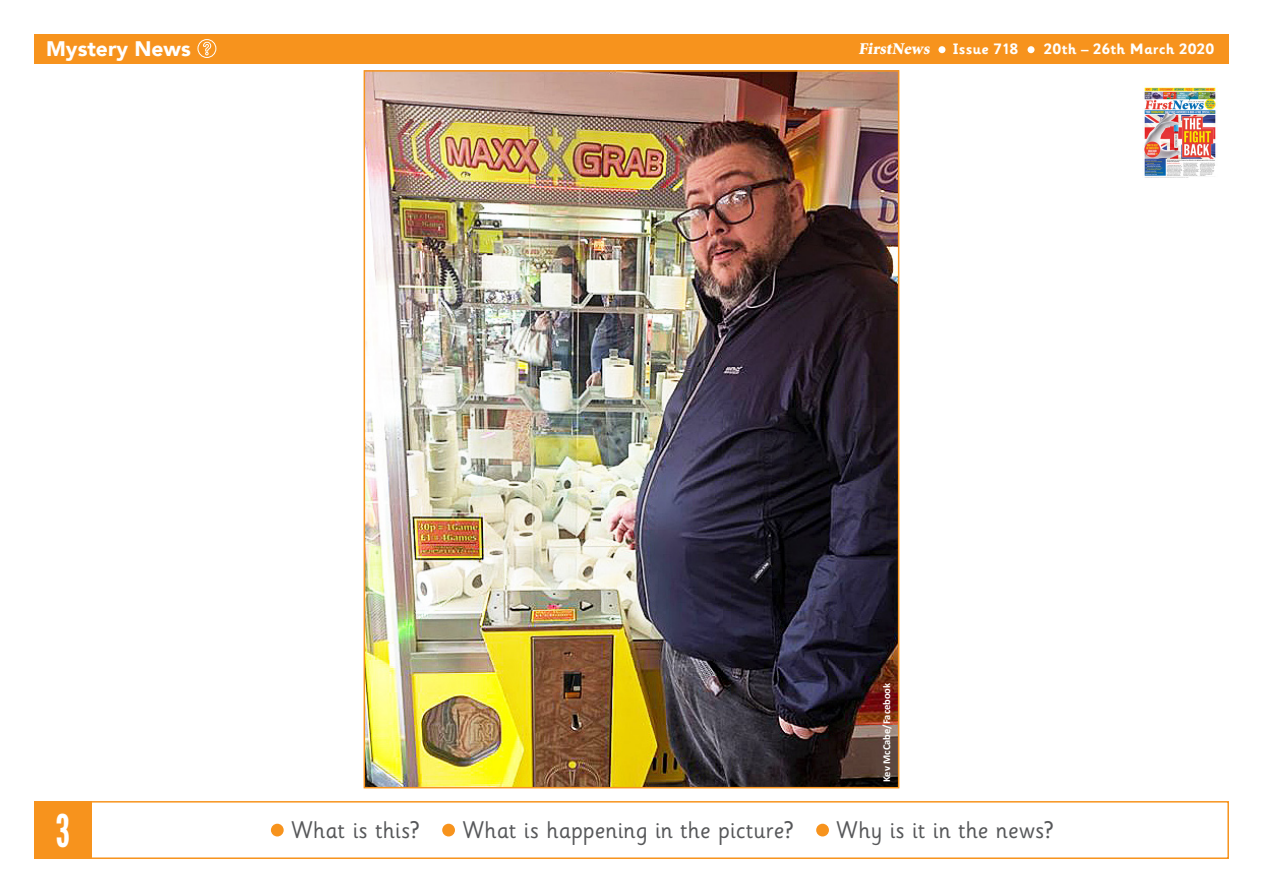
<style>
.page{position:relative;width:1263px;height:893px;background:#fff}
.page>*{position:absolute;margin:0;border:0;box-sizing:border-box;transform-origin:0 0}
.t1{font:45px "League Gothic";color:#fff;scale:.94 1}
.Small_questions{font:24px "Sassoon Infant Std";letter-spacing:.01em;color:#57585a}
.t2{font:900 21px "Avenir";color:#fff}
.t3{font:900 16.5px "Minion Std";color:#fff}
.t4{font:700 15px "Sassoon Infant Std";letter-spacing:.02em;color:#fff}
.Date{font:700 10.5px "Calibri";color:#fff}
</style>
<div class="page">
<div style="left:34px;top:34px;width:1195px;height:30px;background:#f7931d"></div>
<svg style="left:197px;top:39px;width:20px;height:19px"></svg>
<div style="left:34px;top:801px;width:1195px;height:58px;background:#fff;border:2px solid #f7931d"></div>
<div style="left:938px;top:46px;width:7px;height:7px;background:#fff;border-radius:50%"></div>
<div style="left:1027px;top:46px;width:7px;height:7px;background:#fff;border-radius:50%"></div>
<div style="left:34px;top:801px;width:58px;height:58px;background:#f7931d"></div>
<img style="left:363px;top:70px;width:537px;height:719px">
<div style="left:271px;top:824px;width:13px;height:12px;background:#f7931d;border-radius:50%"></div>
<div style="left:442px;top:824px;width:13px;height:12px;background:#f7931d;border-radius:50%"></div>
<div style="left:816px;top:824px;width:13px;height:12px;background:#f7931d;border-radius:50%"></div>
<img style="left:1144px;top:87px;width:72px;height:91px">
<p class="t2" style="left:46px;top:31px;width:146px">Mystery News</p>
<p class="t3" style="left:859px;top:41px;width:75px">FirstNews</p>
<p class="t4" style="left:953px;top:40px;width:67px">Issue 718</p>
<p class="t4" style="left:1044px;top:40px;width:172px">20th – 26th March 2020</p>
<p class="t1" style="left:56px;top:804px;width:17px">3</p>
<p class="Date" style="left:879px;top:782px;width:101px;rotate:-90deg">Kev McCabe/Facebook</p>
<p class="Small_questions" style="left:291px;top:815px;width:131px">What is this?</p>
<p class="Small_questions" style="left:462px;top:815px;width:333px">What is happening in the picture?</p>
<p class="Small_questions" style="left:836px;top:815px;width:219px">Why is it in the news?</p>
</div>
